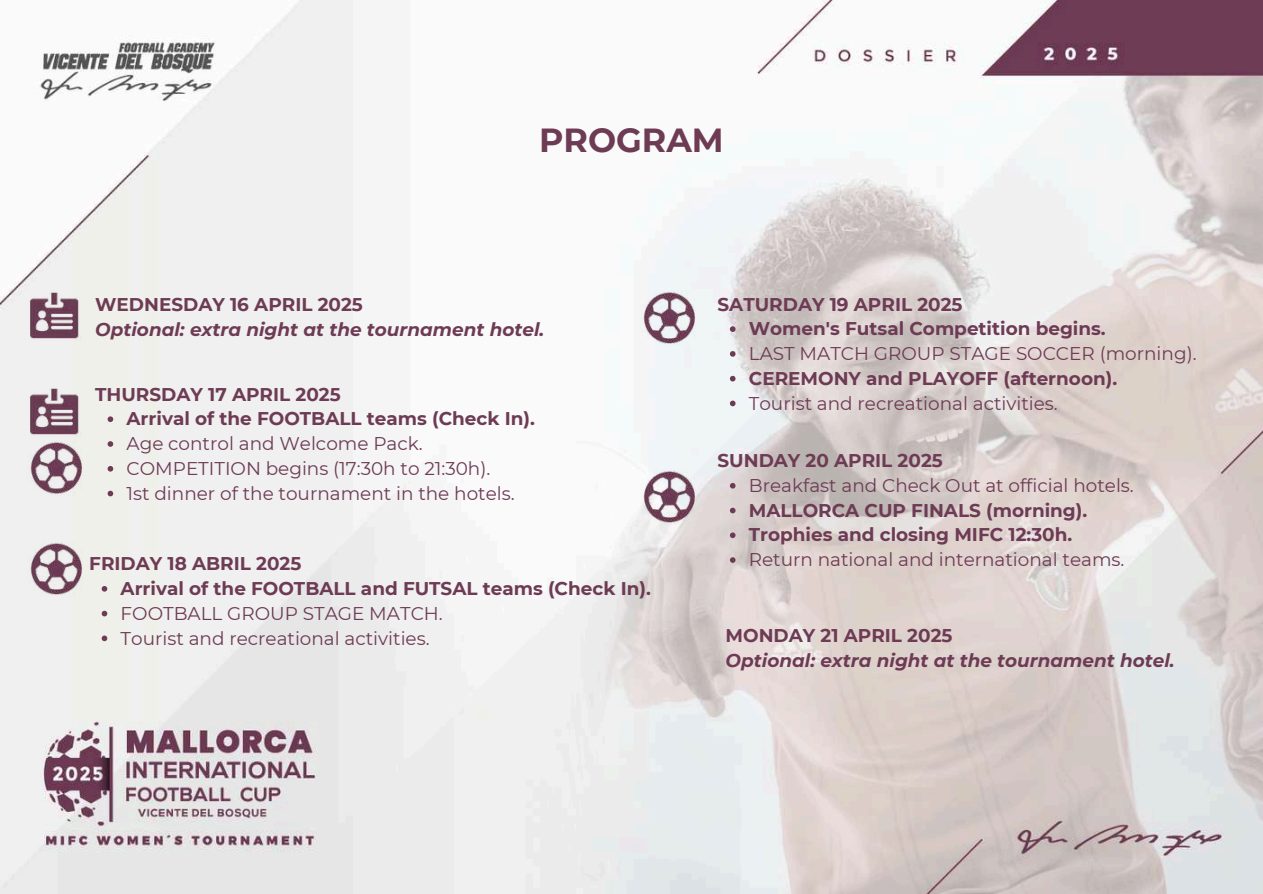
<style>
.page{position:relative;width:1263px;height:894px;background:#fff}
.page>*{position:absolute;margin:0;border:0;box-sizing:border-box;transform-origin:0 0}
.t1{font:700 33.3px "Montserrat";color:#6d3b54}
.t2{font:700 18.45px/24.8px "Montserrat";color:#6d3b54}
.t3{font:18.45px/24.8px "Montserrat";color:#6d3b54}
.t4{font:italic 700 18.45px "Montserrat";color:#6d3b54}
</style>
<div class="page">
<img style="left:0;top:0;width:1263px;height:893px">
<svg style="left:108px;top:416px;width:5px;height:6px"></svg>
<svg style="left:108px;top:441px;width:5px;height:5px"></svg>
<svg style="left:108px;top:466px;width:5px;height:5px"></svg>
<svg style="left:108px;top:490px;width:5px;height:6px"></svg>
<svg style="left:102px;top:586px;width:5px;height:5px"></svg>
<svg style="left:102px;top:610px;width:5px;height:6px"></svg>
<svg style="left:102px;top:635px;width:5px;height:6px"></svg>
<svg style="left:730px;top:326px;width:5px;height:6px"></svg>
<svg style="left:730px;top:351px;width:5px;height:5px"></svg>
<svg style="left:730px;top:376px;width:5px;height:5px"></svg>
<svg style="left:730px;top:400px;width:5px;height:6px"></svg>
<svg style="left:730px;top:483px;width:5px;height:5px"></svg>
<svg style="left:730px;top:507px;width:5px;height:6px"></svg>
<svg style="left:730px;top:532px;width:5px;height:6px"></svg>
<svg style="left:730px;top:557px;width:5px;height:5px"></svg>
<img style="left:16px;top:527px;width:76px;height:83px">
<img style="left:16px;top:427px;width:76px;height:83px">
<img style="left:23px;top:286px;width:62px;height:64px">
<img style="left:23px;top:382px;width:62px;height:64px">
<img style="left:629px;top:276px;width:76px;height:83px">
<img style="left:629px;top:455px;width:76px;height:83px">
<h1 class="t1" style="left:539px;top:120px;width:186px">PROGRAM</h1>
<p class="t2" style="left:95px;top:292px;width:269px">WEDNESDAY 16 APRIL 2025</p>
<p class="t4" style="left:95px;top:318px;width:451px">Optional: extra night at the tournament hotel.</p>
<p class="t2" style="left:127px;top:381px;width:410px;text-indent:-31px">THURSDAY 17 APRIL 2025<br>Arrival of the FOOTBALL teams (Check In).</p>
<p class="t3" style="left:127px;top:431px;width:390px">Age control and Welcome Pack.<br>COMPETITION begins (17:30h to 21:30h).<br>1st dinner of the tournament in the hotels.</p>
<p class="t2" style="left:121px;top:551px;width:532px;text-indent:-31px">FRIDAY 18 ABRIL 2025<br>Arrival of the FOOTBALL and FUTSAL teams (Check In).</p>
<p class="t3" style="left:121px;top:600px;width:324px">FOOTBALL GROUP STAGE MATCH.<br>Tourist and recreational activities.</p>
<p class="t2" style="left:749px;top:291px;width:358px;text-indent:-31px">SATURDAY 19 APRIL 2025<br>Women's Futsal Competition begins.</p>
<p class="t3" style="left:749px;top:341px;width:449px">LAST MATCH GROUP STAGE SOCCER (morning).</p>
<p class="t2" style="left:749px;top:366px;width:370px">CEREMONY and PLAYOFF (afternoon).</p>
<p class="t3" style="left:749px;top:390px;width:311px">Tourist and recreational activities.</p>
<p class="t2" style="left:717px;top:448px;width:227px">SUNDAY 20 APRIL 2025</p>
<p class="t3" style="left:749px;top:473px;width:386px">Breakfast and Check Out at official hotels.</p>
<p class="t2" style="left:749px;top:497px;width:340px">MALLORCA CUP FINALS (morning).<br>Trophies and closing MIFC 12:30h.</p>
<p class="t3" style="left:749px;top:547px;width:377px">Return national and international teams.</p>
<p class="t2" style="left:726px;top:623px;width:228px">MONDAY 21 APRIL 2025</p>
<p class="t4" style="left:726px;top:648px;width:451px">Optional: extra night at the tournament hotel.</p>
</div>
